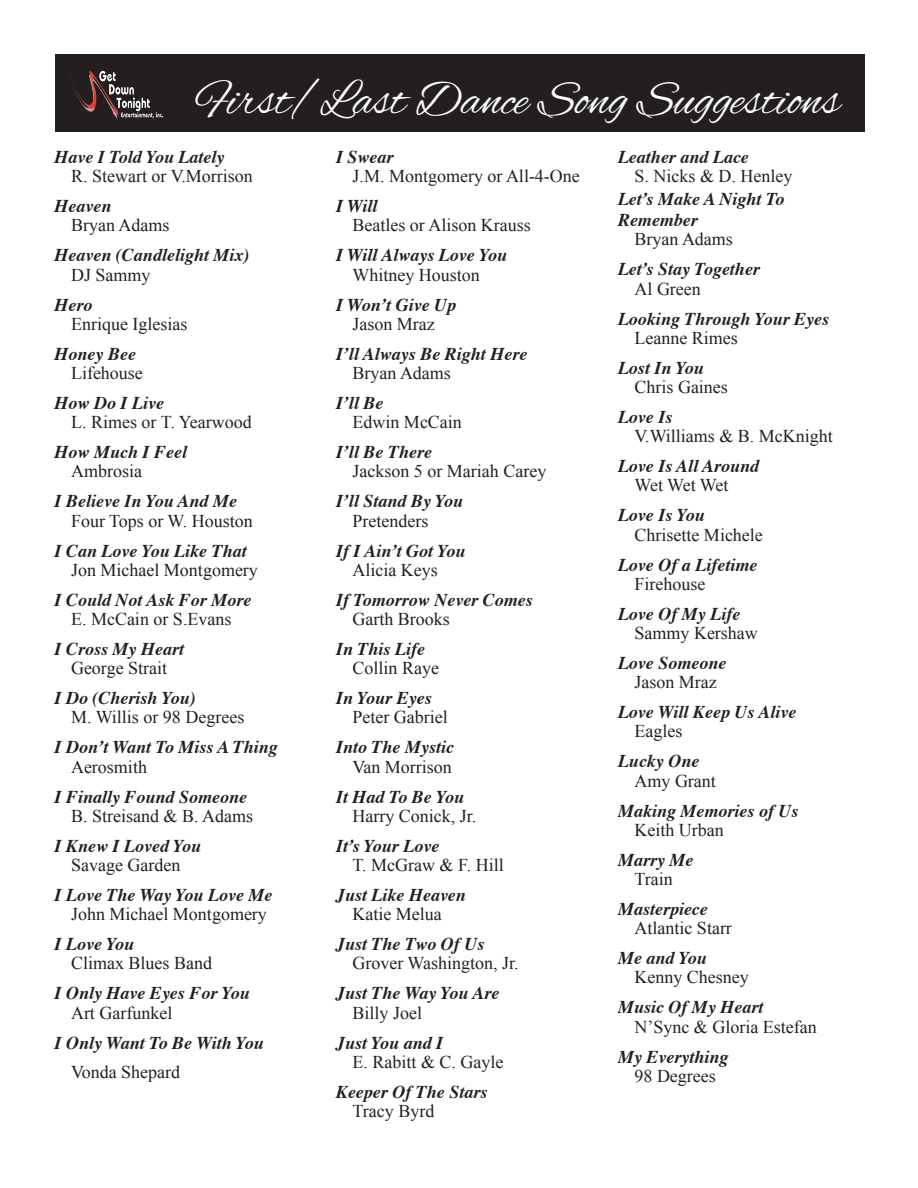
<style>
.page{position:relative;width:918px;height:1188px;background:#fff}
.page>*{position:absolute;margin:0;border:0;box-sizing:border-box;transform-origin:0 0}
.t1{font:49.5px "Alex Brush";color:#fff}
.Heading_2{font:italic 700 18px/21.6px "Times";color:#231f20}
.Body_Text{font:18px "Times New Roman";color:#231f20}
.Body_Text-2{font:18px "Times New Roman";letter-spacing:-.04em;color:#231f20}
</style>
<div class="page">
<div style="left:55px;top:54px;width:810px;height:77px;background:#231f20"></div>
<img style="left:67px;top:67px;width:96px;height:52px">
<p class="t1" style="left:196px;top:72px;width:645px">First/Last Dance Song Suggestions</p>
<p class="Heading_2" style="left:55px;top:144px;width:172px">Have I Told You Lately</p>
<p class="Body_Text" style="left:71px;top:164px;width:183px">R. Stewart or V.Morrison</p>
<p class="Heading_2" style="left:55px;top:194px;width:58px">Heaven</p>
<p class="Body_Text" style="left:71px;top:213px;width:100px">Bryan Adams</p>
<p class="Heading_2" style="left:55px;top:243px;width:197px">Heaven (Candlelight Mix)</p>
<p class="Body_Text" style="left:71px;top:262px;width:81px">DJ Sammy</p>
<p class="Heading_2" style="left:55px;top:292px;width:39px">Hero</p>
<p class="Body_Text" style="left:71px;top:312px;width:118px">Enrique Iglesias</p>
<p class="Heading_2" style="left:55px;top:341px;width:83px">Honey Bee</p>
<p class="Body_Text" style="left:71px;top:361px;width:73px">Lifehouse</p>
<p class="Heading_2" style="left:55px;top:390px;width:111px">How Do I Live</p>
<p class="Body_Text" style="left:71px;top:410px;width:182px">L. Rimes or T. Yearwood</p>
<p class="Heading_2" style="left:55px;top:440px;width:134px">How Much I Feel</p>
<p class="Body_Text" style="left:71px;top:459px;width:72px">Ambrosia</p>
<p class="Heading_2" style="left:55px;top:489px;width:184px">I Believe In You And Me</p>
<p class="Body_Text" style="left:71px;top:508px;width:183px">Four Tops or W. Houston</p>
<p class="Heading_2" style="left:55px;top:538px;width:194px">I Can Love You Like That</p>
<p class="Body_Text" style="left:71px;top:558px;width:188px">Jon Michael Montgomery</p>
<p class="Heading_2" style="left:55px;top:587px;width:198px">I Could Not Ask For More</p>
<p class="Body_Text" style="left:71px;top:607px;width:162px">E. McCain or S.Evans</p>
<p class="Heading_2" style="left:55px;top:636px;width:131px">I Cross My Heart</p>
<p class="Body_Text" style="left:71px;top:656px;width:98px">George Strait</p>
<p class="Heading_2" style="left:55px;top:686px;width:143px">I Do (Cherish You)</p>
<p class="Body_Text" style="left:71px;top:705px;width:175px">M. Willis or 98 Degrees</p>
<p class="Heading_2" style="left:55px;top:735px;width:225px">I Don’t Want To Miss A Thing</p>
<p class="Body_Text" style="left:71px;top:754px;width:77px">Aerosmith</p>
<p class="Heading_2" style="left:55px;top:784px;width:194px">I Finally Found Someone</p>
<p class="Body_Text" style="left:71px;top:804px;width:184px">B. Streisand &amp; B. Adams</p>
<p class="Heading_2" style="left:55px;top:833px;width:148px">I Knew I Loved You</p>
<p class="Body_Text" style="left:71px;top:853px;width:111px">Savage Garden</p>
<p class="Heading_2" style="left:55px;top:882px;width:219px">I Love The Way You Love Me</p>
<p class="Body_Text" style="left:71px;top:902px;width:197px">John Michael Montgomery</p>
<p class="Heading_2" style="left:55px;top:932px;width:81px">I Love You</p>
<p class="Body_Text" style="left:71px;top:951px;width:143px">Climax Blues Band</p>
<p class="Heading_2" style="left:55px;top:981px;width:197px">I Only Have Eyes For You</p>
<p class="Body_Text" style="left:71px;top:1000px;width:103px">Art Garfunkel</p>
<p class="Heading_2" style="left:55px;top:1030px;width:211px">I Only Want To Be With You</p>
<p class="Body_Text" style="left:71px;top:1060px;width:111px">Vonda Shepard</p>
<p class="Heading_2" style="left:336px;top:144px;width:59px">I Swear</p>
<p class="Body_Text" style="left:352px;top:164px;width:229px">J.M. Montgomery or All-4-One</p>
<p class="Heading_2" style="left:336px;top:194px;width:43px">I Will</p>
<p class="Body_Text" style="left:352px;top:213px;width:180px">Beatles or Alison Krauss</p>
<p class="Heading_2" style="left:336px;top:243px;width:173px">I Will Always Love You</p>
<p class="Body_Text" style="left:352px;top:262px;width:129px">Whitney Houston</p>
<p class="Heading_2" style="left:336px;top:292px;width:122px">I Won’t Give Up</p>
<p class="Body_Text" style="left:352px;top:312px;width:84px">Jason Mraz</p>
<p class="Heading_2" style="left:336px;top:341px;width:193px">I’ll Always Be Right Here</p>
<p class="Body_Text" style="left:352px;top:361px;width:100px">Bryan Adams</p>
<p class="Heading_2" style="left:336px;top:390px;width:49px">I’ll Be</p>
<p class="Body_Text" style="left:352px;top:410px;width:111px">Edwin McCain</p>
<p class="Heading_2" style="left:336px;top:440px;width:97px">I’ll Be There</p>
<p class="Body_Text" style="left:352px;top:459px;width:195px">Jackson 5 or Mariah Carey</p>
<p class="Heading_2" style="left:336px;top:489px;width:129px">I’ll Stand By You</p>
<p class="Body_Text" style="left:352px;top:508px;width:77px">Pretenders</p>
<p class="Heading_2" style="left:336px;top:538px;width:131px">If I Ain’t Got You</p>
<p class="Body_Text" style="left:352px;top:558px;width:87px">Alicia Keys</p>
<p class="Heading_2" style="left:336px;top:587px;width:198px">If Tomorrow Never Comes</p>
<p class="Body_Text" style="left:352px;top:607px;width:99px">Garth Brooks</p>
<p class="Heading_2" style="left:336px;top:636px;width:91px">In This Life</p>
<p class="Body_Text" style="left:352px;top:656px;width:88px">Collin Raye</p>
<p class="Heading_2" style="left:336px;top:686px;width:97px">In Your Eyes</p>
<p class="Body_Text" style="left:352px;top:705px;width:97px">Peter Gabriel</p>
<p class="Heading_2" style="left:336px;top:735px;width:120px">Into The Mystic</p>
<p class="Body_Text" style="left:352px;top:754px;width:101px">Van Morrison</p>
<p class="Heading_2" style="left:336px;top:784px;width:130px">It Had To Be You</p>
<p class="Body_Text" style="left:352px;top:804px;width:125px">Harry Conick, Jr.</p>
<p class="Heading_2" style="left:336px;top:833px;width:105px">It’s Your Love</p>
<p class="Body_Text" style="left:352px;top:853px;width:153px">T. McGraw &amp; F. Hill</p>
<p class="Heading_2" style="left:336px;top:882px;width:131px">Just Like Heaven</p>
<p class="Body_Text" style="left:352px;top:902px;width:91px">Katie Melua</p>
<p class="Heading_2" style="left:336px;top:932px;width:150px">Just The Two Of Us</p>
<p class="Body_Text" style="left:352px;top:951px;width:168px">Grover Washington, Jr.</p>
<p class="Heading_2" style="left:336px;top:981px;width:165px">Just The Way You Are</p>
<p class="Body_Text" style="left:352px;top:1000px;width:71px">Billy Joel</p>
<p class="Heading_2" style="left:336px;top:1030px;width:109px">Just You and I</p>
<p class="Body_Text" style="left:352px;top:1050px;width:153px">E. Rabitt &amp; C. Gayle</p>
<p class="Heading_2" style="left:336px;top:1079px;width:153px">Keeper Of The Stars</p>
<p class="Body_Text" style="left:352px;top:1099px;width:83px">Tracy Byrd</p>
<p class="Heading_2" style="left:618px;top:144px;width:132px">Leather and Lace</p>
<p class="Body_Text" style="left:634px;top:164px;width:159px">S. Nicks &amp; D. Henley</p>
<p class="Heading_2" style="left:618px;top:186px;width:168px">Let’s Make A Night To<br>Remember</p>
<p class="Body_Text" style="left:634px;top:227px;width:100px">Bryan Adams</p>
<p class="Heading_2" style="left:618px;top:257px;width:143px">Let’s Stay Together</p>
<p class="Body_Text" style="left:634px;top:276px;width:68px">Al Green</p>
<p class="Heading_2" style="left:618px;top:306px;width:213px">Looking Through Your Eyes</p>
<p class="Body_Text" style="left:634px;top:326px;width:105px">Leanne Rimes</p>
<p class="Heading_2" style="left:618px;top:355px;width:87px">Lost In You</p>
<p class="Body_Text" style="left:634px;top:375px;width:95px">Chris Gaines</p>
<p class="Heading_2" style="left:618px;top:404px;width:56px">Love Is</p>
<p class="Body_Text" style="left:634px;top:424px;width:200px">V.Williams &amp; B. McKnight</p>
<p class="Heading_2" style="left:618px;top:454px;width:143px">Love Is All Around</p>
<p class="Body_Text-2" style="left:634px;top:473px;width:95px">Wet Wet Wet</p>
<p class="Heading_2" style="left:618px;top:503px;width:88px">Love Is You</p>
<p class="Body_Text" style="left:634px;top:522px;width:130px">Chrisette Michele</p>
<p class="Heading_2" style="left:618px;top:552px;width:141px">Love Of a Lifetime</p>
<p class="Body_Text" style="left:634px;top:572px;width:72px">Firehouse</p>
<p class="Heading_2" style="left:618px;top:601px;width:124px">Love Of My Life</p>
<p class="Body_Text" style="left:634px;top:621px;width:125px">Sammy Kershaw</p>
<p class="Heading_2" style="left:618px;top:650px;width:110px">Love Someone</p>
<p class="Body_Text" style="left:634px;top:670px;width:84px">Jason Mraz</p>
<p class="Heading_2" style="left:618px;top:700px;width:180px">Love Will Keep Us Alive</p>
<p class="Body_Text" style="left:634px;top:719px;width:49px">Eagles</p>
<p class="Heading_2" style="left:618px;top:749px;width:83px">Lucky One</p>
<p class="Body_Text" style="left:634px;top:768px;width:83px">Amy Grant</p>
<p class="Heading_2" style="left:618px;top:798px;width:182px">Making Memories of Us</p>
<p class="Body_Text" style="left:634px;top:818px;width:91px">Keith Urban</p>
<p class="Heading_2" style="left:618px;top:847px;width:77px">Marry Me</p>
<p class="Body_Text" style="left:634px;top:867px;width:40px">Train</p>
<p class="Heading_2" style="left:618px;top:896px;width:91px">Masterpiece</p>
<p class="Body_Text" style="left:634px;top:916px;width:99px">Atlantic Starr</p>
<p class="Heading_2" style="left:618px;top:946px;width:90px">Me and You</p>
<p class="Body_Text" style="left:634px;top:965px;width:116px">Kenny Chesney</p>
<p class="Heading_2" style="left:618px;top:995px;width:147px">Music Of My Heart</p>
<p class="Body_Text" style="left:634px;top:1014px;width:184px">N’Sync &amp; Gloria Estefan</p>
<p class="Heading_2" style="left:618px;top:1044px;width:112px">My Everything</p>
<p class="Body_Text" style="left:634px;top:1064px;width:83px">98 Degrees</p>
</div>
